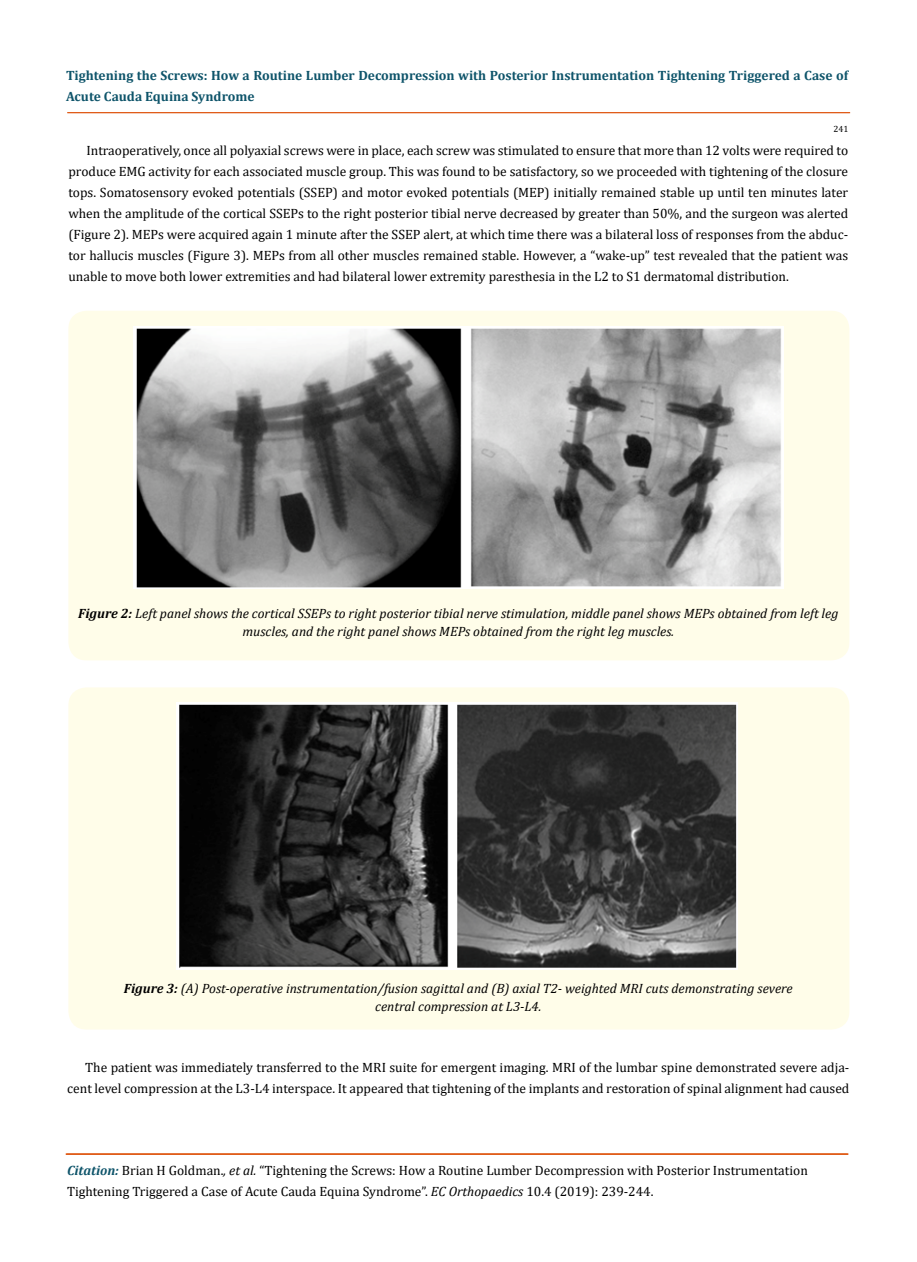
<style>
.page{position:relative;width:917px;height:1262px;background:#fff}
.page>*{position:absolute;margin:0;border:0;box-sizing:border-box;transform-origin:0 0}
.t1{font:13.5px/21px "Cambria";color:#000}
.t2{font:italic 13.5px/18px "Cambria";color:#000;text-align:center}
.t3{font:700 13.5px/21px "Cambria";color:#0e546a}
.t4{font:9px "Cambria";color:#000}
.s1{font-weight:700}
.s2{font-weight:700;font-style:italic;color:#0e546a}
.s3{font-style:italic}
</style>
<div class="page">
<hr style="left:66px;top:1154px;width:782px;height:1px;background:#e05d1a">
<div style="left:66px;top:1153px;width:782px;height:1px;border:1px solid #e05d1a"></div>
<hr style="left:68px;top:113px;width:781px;height:1px;background:#e05d1a">
<div style="left:68px;top:112px;width:781px;height:1px;border:1px solid #e05d1a"></div>
<div style="left:68px;top:311px;width:781px;height:349px;background:#fffde9;border-radius:18px"></div>
<div style="left:68px;top:687px;width:781px;height:342px;background:#fffde9;border-radius:18px"></div>
<img style="left:134px;top:326px;width:650px;height:262px">
<img style="left:176px;top:702px;width:561px;height:267px">
<p class="t3" style="left:66px;top:64px;width:783px">Tightening the Screws: How a Routine Lumber Decompression with Posterior Instrumentation Tightening Triggered a Case of<br>Acute Cauda Equina Syndrome</p>
<p class="t4" style="left:833px;top:124px;width:16px">241</p>
<p class="t1" style="left:68px;top:140px;width:781px;text-align:justify;text-indent:18px">Intraoperatively, once all polyaxial screws were in place, each screw was stimulated to ensure that more than 12 volts were required to produce EMG activity for each associated muscle group. This was found to be satisfactory, so we proceeded with tightening of the closure tops. Somatosensory evoked potentials (SSEP) and motor evoked potentials (MEP) initially remained stable up until ten minutes later when the amplitude of the cortical SSEPs to the right posterior tibial nerve decreased by greater than 50%, and the surgeon was alerted (Figure 2). MEPs were acquired again 1 minute after the SSEP alert, at which time there was a bilateral loss of responses from the abduc&shy;tor hallucis muscles (Figure 3). MEPs from all other muscles remained stable. However, a “wake-up” test revealed that the patient was unable to move both lower extremities and had bilateral lower extremity paresthesia in the L2 to S1 dermatomal distribution.</p>
<p class="t2" style="left:78px;top:603px;width:761px"><span class="s1">Figure 2:</span> Left panel shows the cortical SSEPs to right posterior tibial nerve stimulation, middle panel shows MEPs obtained from left leg muscles, and the right panel shows MEPs obtained from the right leg muscles.</p>
<p class="t2" style="left:124px;top:978px;width:670px"><span class="s1">Figure 3:</span> (A) Post-operative instrumentation/fusion sagittal and (B) axial T2- weighted MRI cuts demonstrating severe central compression at L3-L4.</p>
<p class="t1" style="left:67px;top:1056px;width:783px;text-align:right">The patient was immediately transferred to the MRI suite for emergent imaging. MRI of the lumbar spine demonstrated severe adja&shy;cent level compression at the L3-L4 interspace. It appeared that tightening of the implants and restoration of spinal alignment had caused</p>
<p class="t1" style="left:67px;top:1159px;width:742px"><span class="s2">Citation:</span> Brian H Goldman.<span class="s3">, et al.</span> “Tightening the Screws: How a Routine Lumber Decompression with Posterior Instrumentation<br>Tightening Triggered a Case of Acute Cauda Equina Syndrome”. <span class="s3">EC Orthopaedics</span> 10.4 (2019): 239-244.</p>
</div>
